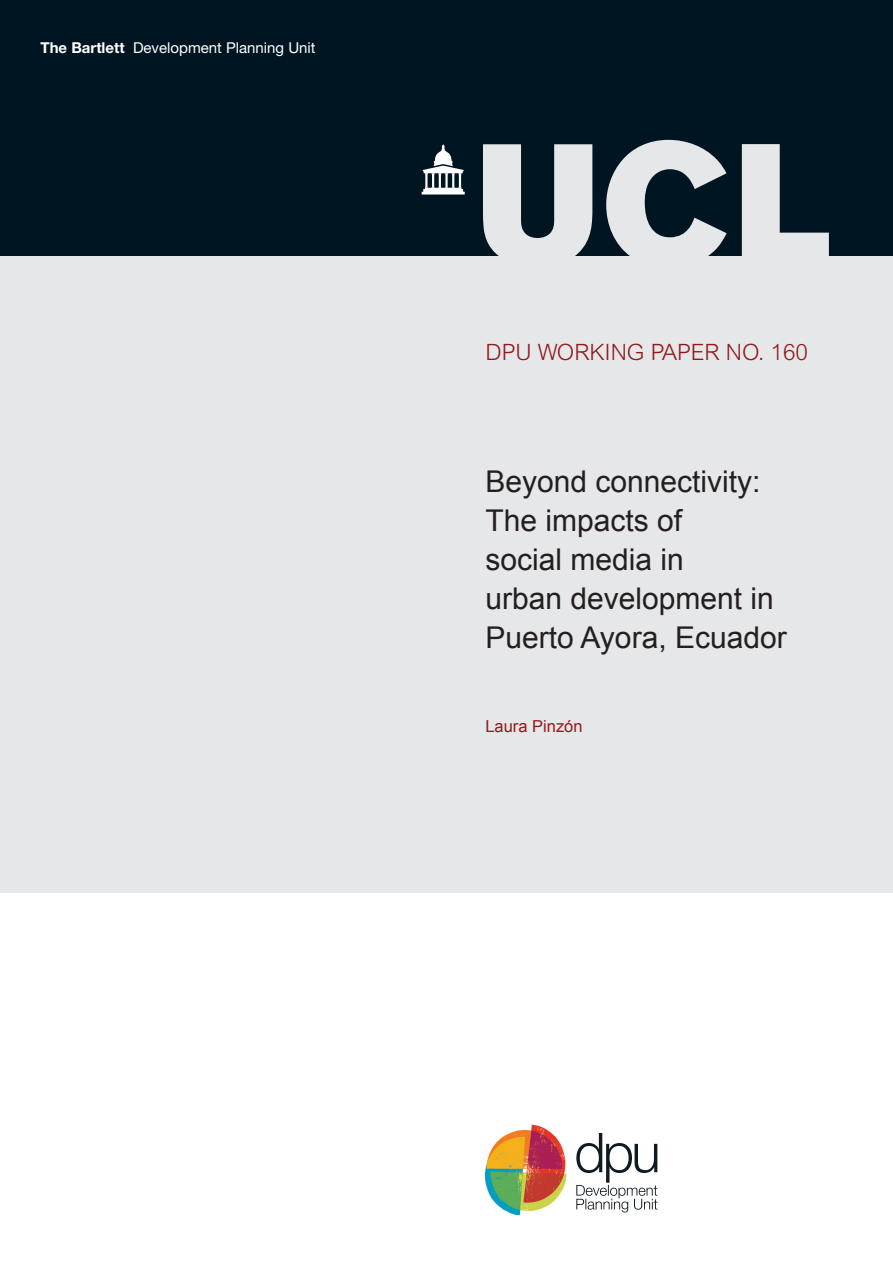
<style>
.page{position:relative;width:893px;height:1263px;background:#fff}
.page>*{position:absolute;margin:0;border:0;box-sizing:border-box;transform-origin:0 0}
.TEXT{font:30px "Arial";color:#231f20}
.TEXT-2{font:300 22.5px "Arial";color:#921a1d}
.TEXT-3{font:16.5px "Arial";color:#92191c}
.t1{font:15px "Helvetica Neue LT Std";color:#fff}
.s1{font-weight:700}
</style>
<div class="page">
<div style="left:0;top:124px;width:893px;height:768px;background:#e6e7e9"></div>
<img style="left:484px;top:1125px;width:83px;height:90px">
<svg style="left:576px;top:1133px;width:81px;height:79px"></svg>
<div style="left:0;top:0;width:893px;height:90px;background:#001522"></div>
<svg style="left:0;top:90px;width:840px;height:165px;fill:#001522"></svg>
<svg style="left:422px;top:144px;width:43px;height:50px;background:#69757d"></svg>
<div style="left:840px;top:0;width:53px;height:255px;background:#001522"></div>
<p class="t1" style="left:40px;top:38px;width:277px"><span class="s1">The Bartlett</span> Development Planning Unit</p>
<p class="TEXT-2" style="left:485px;top:339px;width:324px">DPU WORKING PAPER NO. 160</p>
<p class="TEXT" style="left:485px;top:462px;width:277px">Beyond connectivity:</p>
<p class="TEXT" style="left:485px;top:501px;width:198px">The impacts of</p>
<p class="TEXT" style="left:485px;top:540px;width:200px">social media in</p>
<p class="TEXT" style="left:485px;top:579px;width:290px">urban development in</p>
<p class="TEXT" style="left:485px;top:618px;width:303px">Puerto Ayora, Ecuador</p>
<p class="TEXT-3" style="left:485px;top:716px;width:99px">Laura Pinzón</p>
</div>
